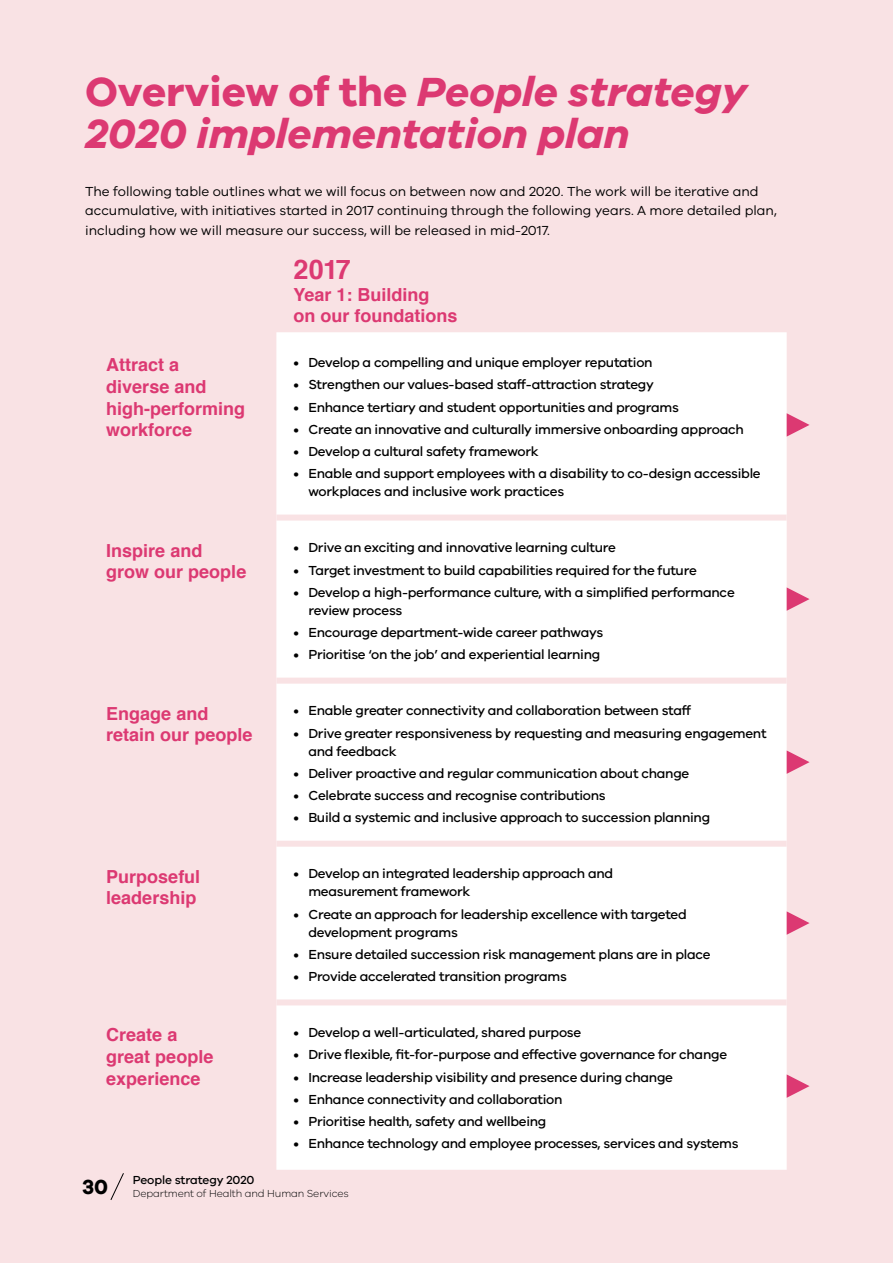
<style>
.page{position:relative;width:893px;height:1263px;background:#f9e2e4}
.page>*{position:absolute;margin:0;border:0;box-sizing:border-box;transform-origin:0 0}
.t1{font:italic 700 42px/42px "VIC";color:#dc3972}
.t2{font:700 27px "Helvetica";color:#dc3972}
.t3{font:700 21px "VIC";color:#000}
.t4{font:700 18px/21.6px "Helvetica";color:#dc3972}
.t5{font:500 13.5px/18px "VIC";letter-spacing:-.02em;color:#000}
.t6{font:13.5px/19.5px "VIC";color:#000}
.t7{font:500 12px "VIC";letter-spacing:-.01em;color:#000}
.t8{font:300 10.5px "VIC";letter-spacing:-.01em;color:#000}
.s1{font-style:normal}
</style>
<div class="page">
<svg style="left:110px;top:1173px;width:14px;height:27px"></svg>
<div style="left:276px;top:332px;width:511px;height:838px;background:#fff"></div>
<div style="left:276px;top:515px;width:511px;height:6px;background:#f9e2e4"></div>
<div style="left:276px;top:678px;width:511px;height:6px;background:#f9e2e4"></div>
<div style="left:276px;top:841px;width:511px;height:6px;background:#f9e2e4"></div>
<div style="left:276px;top:999px;width:511px;height:6px;background:#f9e2e4"></div>
<svg style="left:787px;top:413px;width:22px;height:24px"></svg>
<svg style="left:787px;top:587px;width:22px;height:24px"></svg>
<svg style="left:787px;top:750px;width:22px;height:24px"></svg>
<svg style="left:787px;top:911px;width:22px;height:24px"></svg>
<svg style="left:787px;top:1074px;width:22px;height:24px"></svg>
<h1 class="t1" style="left:85px;top:69px;width:664px"><span class="s1">Overview of the</span> People strategy<br>2020 implementation plan</h1>
<p class="t6" style="left:85px;top:181px;width:693px">The following table outlines what we will focus on between now and 2020. The work will be iterative and accumulative, with initiatives started in 2017 continuing through the following years. A more detailed plan, including how we will measure our success, will be released in mid-2017.</p>
<h2 class="t2" style="left:293px;top:248px;width:59px">2017</h2>
<h3 class="t4" style="left:293px;top:284px;width:165px;line-height:21px">Year 1: Building<br>on our foundations</h3>
<h3 class="t4" style="left:106px;top:354px;width:140px">Attract a diverse and high-performing workforce</h3>
<p class="t5" style="left:293px;top:353px;width:361px">• Develop a compelling and unique employer reputation</p>
<p class="t5" style="left:293px;top:375px;width:362px">• Strengthen our values-based staff-attraction strategy</p>
<p class="t5" style="left:293px;top:398px;width:387px">• Enhance tertiary and student opportunities and programs</p>
<p class="t5" style="left:293px;top:420px;width:452px">• Create an innovative and culturally immersive onboarding approach</p>
<p class="t5" style="left:293px;top:442px;width:247px">• Develop a cultural safety framework</p>
<p class="t5" style="left:308px;top:464px;width:454px;text-indent:-15px">• Enable and support employees with a disability to co-design accessible workplaces and inclusive work practices</p>
<h3 class="t4" style="left:106px;top:540px;width:142px">Inspire and grow our people</h3>
<p class="t5" style="left:293px;top:538px;width:324px">• Drive an exciting and innovative learning culture</p>
<p class="t5" style="left:293px;top:561px;width:405px">• Target investment to build capabilities required for the future</p>
<p class="t5" style="left:308px;top:583px;width:428px;text-indent:-15px">• Develop a high-performance culture, with a simplified performance review process</p>
<p class="t5" style="left:293px;top:623px;width:311px">• Encourage department-wide career pathways</p>
<p class="t5" style="left:293px;top:645px;width:308px">• Prioritise ‘on the job’ and experiential learning</p>
<h3 class="t4" style="left:106px;top:703px;width:148px">Engage and retain our people</h3>
<p class="t5" style="left:293px;top:701px;width:399px">• Enable greater connectivity and collaboration between staff</p>
<p class="t5" style="left:308px;top:724px;width:460px;text-indent:-15px">• Drive greater responsiveness by requesting and measuring engagement and feedback</p>
<p class="t5" style="left:293px;top:764px;width:397px">• Deliver proactive and regular communication about change</p>
<p class="t5" style="left:293px;top:786px;width:314px">• Celebrate success and recognise contributions</p>
<p class="t5" style="left:293px;top:808px;width:418px">• Build a systemic and inclusive approach to succession planning</p>
<h3 class="t4" style="left:106px;top:866px;width:96px">Purposeful leadership</h3>
<p class="t5" style="left:308px;top:864px;width:306px;text-indent:-15px">• Develop an integrated leadership approach and measurement framework</p>
<p class="t5" style="left:308px;top:905px;width:380px;text-indent:-15px">• Create an approach for leadership excellence with targeted development programs</p>
<p class="t5" style="left:293px;top:945px;width:419px">• Ensure detailed succession risk management plans are in place</p>
<p class="t5" style="left:293px;top:967px;width:275px">• Provide accelerated transition programs</p>
<h3 class="t4" style="left:106px;top:1024px;width:109px">Create a great people experience</h3>
<p class="t5" style="left:293px;top:1023px;width:289px">• Develop a well-articulated, shared purpose</p>
<p class="t5" style="left:293px;top:1045px;width:435px">• Drive flexible, fit-for-purpose and effective governance for change</p>
<p class="t5" style="left:293px;top:1068px;width:381px">• Increase leadership visibility and presence during change</p>
<p class="t5" style="left:293px;top:1090px;width:271px">• Enhance connectivity and collaboration</p>
<p class="t5" style="left:293px;top:1112px;width:254px">• Prioritise health, safety and wellbeing</p>
<p class="t5" style="left:293px;top:1134px;width:447px">• Enhance technology and employee processes, services and systems</p>
<h3 class="t3" style="left:82px;top:1174px;width:28px">30</h3>
<p class="t7" style="left:133px;top:1172px;width:123px">People strategy 2020</p>
<p class="t8" style="left:133px;top:1187px;width:218px">Department of Health and Human Services</p>
</div>
